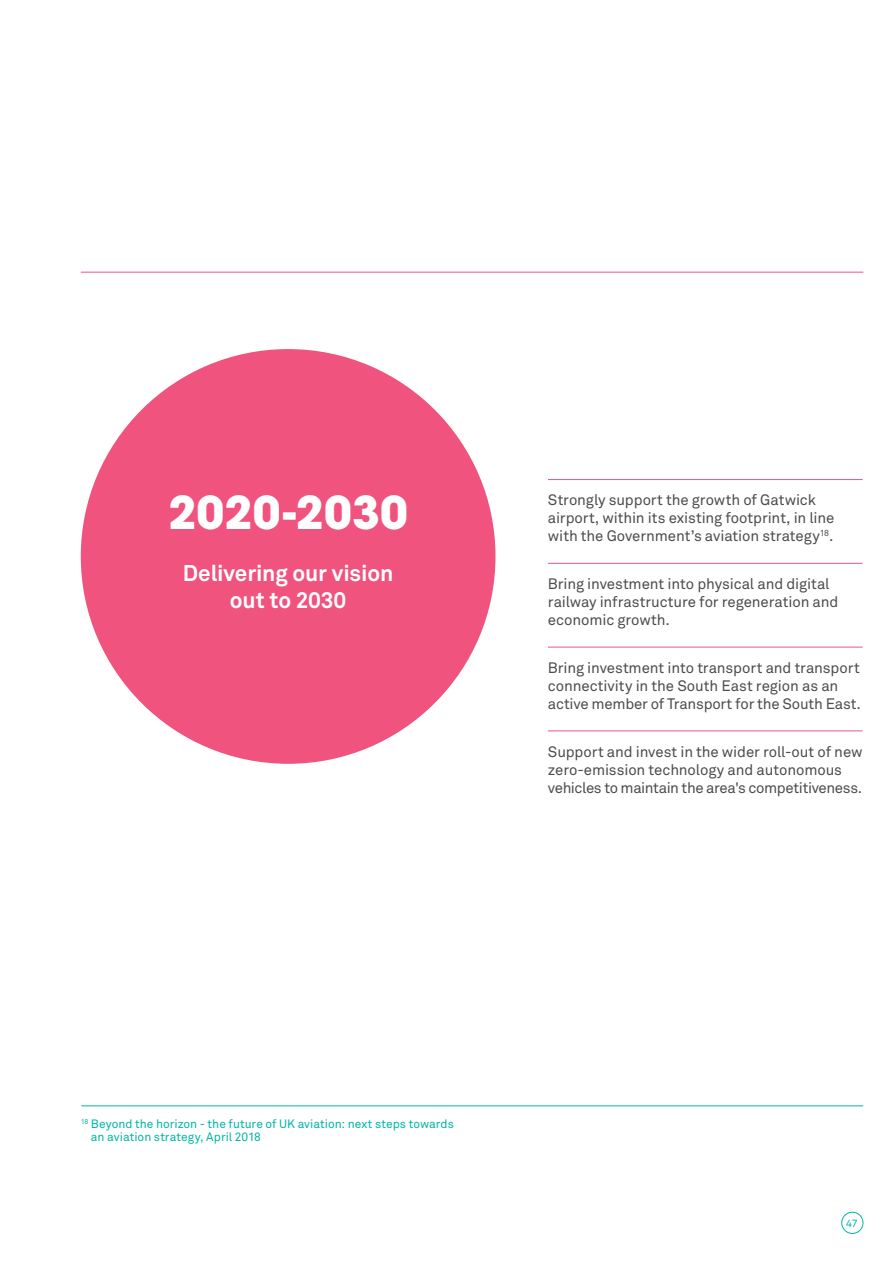
<style>
.page{position:relative;width:893px;height:1263px;background:#fff}
.page>*{position:absolute;margin:0;border:0;box-sizing:border-box;transform-origin:0 0}
.t1{font:700 45px "Avant Garde";letter-spacing:.01em;color:#fff}
.t2{font:700 22.5px/27px "Akkurat";letter-spacing:-.005em;color:#fff;text-align:center}
.t3{font:15px/18px "Akkurat";letter-spacing:-.01em;color:#4d4d4f}
.t4{font:12px/13.5px "Akkurat";color:#00b6a5}
.t5{font:10.5px "Akkurat";color:#00b6a5}
</style>
<div class="page">
<hr style="left:548px;top:479px;width:315px;height:1px;background:#f0537d">
<hr style="left:548px;top:563px;width:315px;height:1px;background:#f0537d">
<hr style="left:548px;top:647px;width:315px;height:1px;background:#f0537d">
<hr style="left:548px;top:731px;width:315px;height:1px;background:#f0537d">
<div style="left:81px;top:349px;width:414px;height:415px;background:#f0537d;border-radius:50%"></div>
<div style="left:841px;top:1212px;width:22px;height:22px;border:1px solid #00b6a5;border-radius:50%"></div>
<hr style="left:81px;top:1105px;width:782px;height:1px;background:#00b6a5">
<hr style="left:81px;top:272px;width:782px;height:1px;background:#f0537d">
<h1 class="t1" style="left:168px;top:483px;width:241px">2020-2030</h1>
<h2 class="t2" style="left:183px;top:560px;width:212px">Delivering our vision out to 2030</h2>
<p class="t3" style="left:548px;top:491px;width:288px">Strongly support the growth of Gatwick airport, within its existing footprint, in line with the Government’s aviation strategy<sup>18</sup>.</p>
<p class="t3" style="left:548px;top:574px;width:292px">Bring investment into physical and digital railway infrastructure for regeneration and economic growth.</p>
<p class="t3" style="left:548px;top:658px;width:314px">Bring investment into transport and transport connectivity in the South East region as an active member of Transport for the South East.</p>
<p class="t3" style="left:548px;top:742px;width:316px">Support and invest in the wider roll-out of new zero-emission technology and autonomous vehicles to maintain the area's competitiveness.</p>
<p class="t4" style="left:91px;top:1116px;width:365px;text-indent:-10px"><sup>18</sup> Beyond the horizon - the future of UK aviation: next steps towards an aviation strategy, April 2018</p>
<p class="t5" style="left:846px;top:1217px;width:13px">47</p>
</div>
